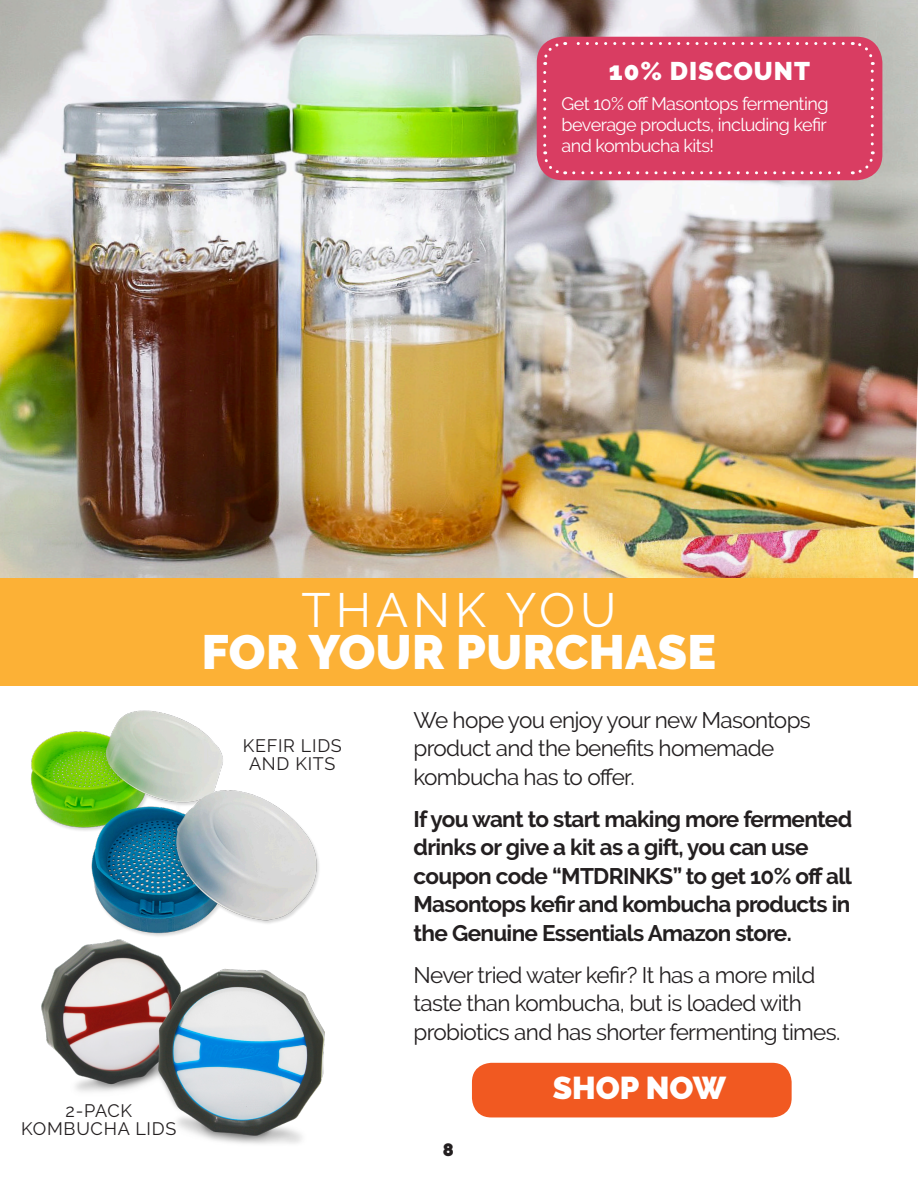
<style>
.page{position:relative;width:918px;height:1188px;background:#fff}
.page>*{position:absolute;margin:0;border:0;box-sizing:border-box;transform-origin:0 0}
.t1{font:900 48px "Raleway";letter-spacing:.01em;color:#fff}
.t2{font:48px "Raleway";letter-spacing:.1em;color:#fff}
.t3{font:900 31.5px "Raleway";color:#fff}
.t4{font:900 25.5px "Raleway";letter-spacing:.04em;color:#fff}
.Body_Text{font:22.5px/28.5px "Raleway";letter-spacing:-.03em;color:#231f20}
.Body_Text-2{font:700 22.5px/28.5px "Raleway";letter-spacing:-.03em;color:#231f20}
.Body_Text-3{font:18px "Raleway";letter-spacing:-.03em;color:#fff}
.t5{font:18px "Raleway";letter-spacing:.04em;color:#231f20}
.t6{font:900 18px "Raleway";color:#231f20}
</style>
<div class="page">
<img style="left:0;top:0;width:918px;height:579px">
<div style="left:1px;top:579px;width:917px;height:107px;background:#fcb136"></div>
<img style="left:31px;top:710px;width:288px;height:216px">
<img style="left:42px;top:926px;width:283px;height:218px">
<div style="left:537px;top:37px;width:345px;height:143px;background:#d93d62;border-radius:26px"></div>
<svg style="left:542px;top:72px;width:24px;height:104px"></svg>
<svg style="left:574px;top:151px;width:301px;height:24px"></svg>
<svg style="left:852px;top:40px;width:23px;height:104px"></svg>
<svg style="left:542px;top:41px;width:301px;height:24px"></svg>
<div style="left:472px;top:1063px;width:320px;height:54px;background:#f15921;border-radius:19px"></div>
<p class="t4" style="left:609px;top:56px;width:203px">10% DISCOUNT</p>
<p class="Body_Text-3" style="left:562px;top:93px;width:269px">Get 10% off Masontops fermenting</p>
<p class="Body_Text-3" style="left:562px;top:114px;width:267px">beverage products, including kefir</p>
<p class="Body_Text-3" style="left:562px;top:135px;width:154px">and kombucha kits!</p>
<p class="t5" style="left:66px;top:1101px;width:68px">2-PACK</p>
<p class="t5" style="left:21px;top:1119px;width:156px">KOMBUCHA LIDS</p>
<p class="t2" style="left:302px;top:582px;width:316px">THANK YOU</p>
<p class="t1" style="left:202px;top:624px;width:516px">FOR YOUR PURCHASE</p>
<p class="t5" style="left:243px;top:735px;width:101px">KEFIR LIDS</p>
<p class="t5" style="left:249px;top:753px;width:88px">AND KITS</p>
<p class="Body_Text" style="left:414px;top:705px;width:399px">We hope you enjoy your new Masontops product and the benefits homemade kombucha has to offer.</p>
<p class="Body_Text-2" style="left:414px;top:805px;width:440px">If you want to start making more fermented drinks or give a kit as a gift, you can use coupon code “MTDRINKS” to get 10% off all Masontops kefir and kombucha products in the Genuine Essentials Amazon store.</p>
<p class="Body_Text" style="left:414px;top:960px;width:428px">Never tried water kefir? It has a more mild taste than kombucha, but is loaded with probiotics and has shorter fermenting times.</p>
<p class="t6" style="left:443px;top:1140px;width:12px">8</p>
<p class="t3" style="left:553px;top:1070px;width:175px">SHOP NOW</p>
</div>
